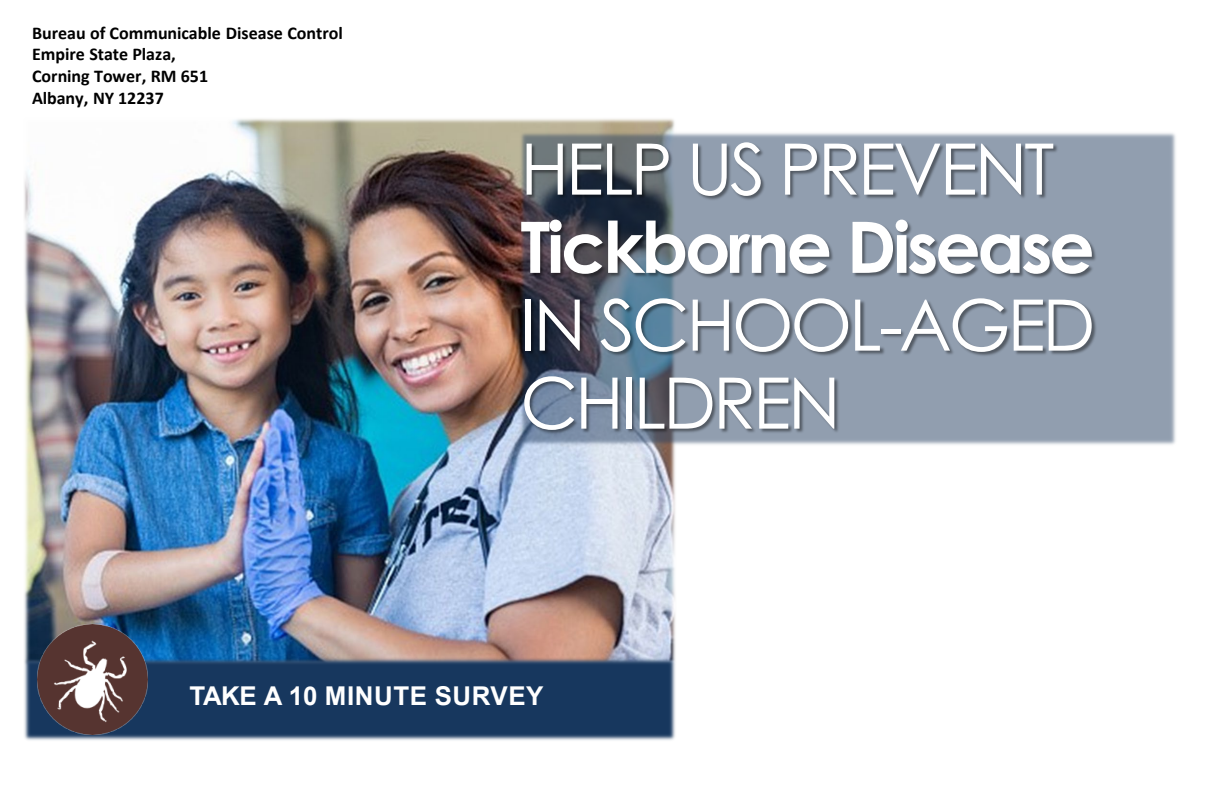
<style>
.page{position:relative;width:1224px;height:792px;background:#fff}
.page>*{position:absolute;margin:0;border:0;box-sizing:border-box;transform-origin:0 0}
.t1{font:71px/77.8px "Century Gothic";letter-spacing:-.045em;color:#fff;text-align:justify}
.t2{font:700 26px "Arial";letter-spacing:.02em;color:#fff}
.t3{font:700 18px "Calibri";color:#000}
.s1{font-weight:700}
</style>
<div class="page">
<img style="left:24px;top:118px;width:652px;height:539px">
<img style="left:887px;top:133px;width:292px;height:312px">
<img style="left:476px;top:102px;width:625px;height:78px">
<img style="left:476px;top:180px;width:665px;height:78px">
<img style="left:476px;top:258px;width:359px;height:78px">
<img style="left:835px;top:258px;width:20px;height:78px">
<img style="left:855px;top:258px;width:304px;height:158px">
<img style="left:476px;top:336px;width:411px;height:158px">
<img style="left:24px;top:657px;width:652px;height:84px">
<img style="left:37px;top:624px;width:111px;height:110px">
<p class="t3" style="left:32px;top:20px;width:312px">Bureau of Communicable Disease Control</p>
<p class="t3" style="left:32px;top:42px;width:145px">Empire State Plaza,</p>
<p class="t3" style="left:32px;top:63px;width:178px">Corning Tower, RM 651</p>
<p class="t3" style="left:32px;top:85px;width:133px">Albany, NY 12237</p>
<p class="t1" style="left:520px;top:129px;width:535px">HELP US PREVENT</p>
<p class="t1" style="left:520px;top:207px;width:576px"><span class="s1">Tickborne Disease </span>IN SCHOOL-AGED CHILDREN</p>
<p class="t2" style="left:190px;top:677px;width:355px">TAKE A 10 MINUTE SURVEY</p>
</div>
